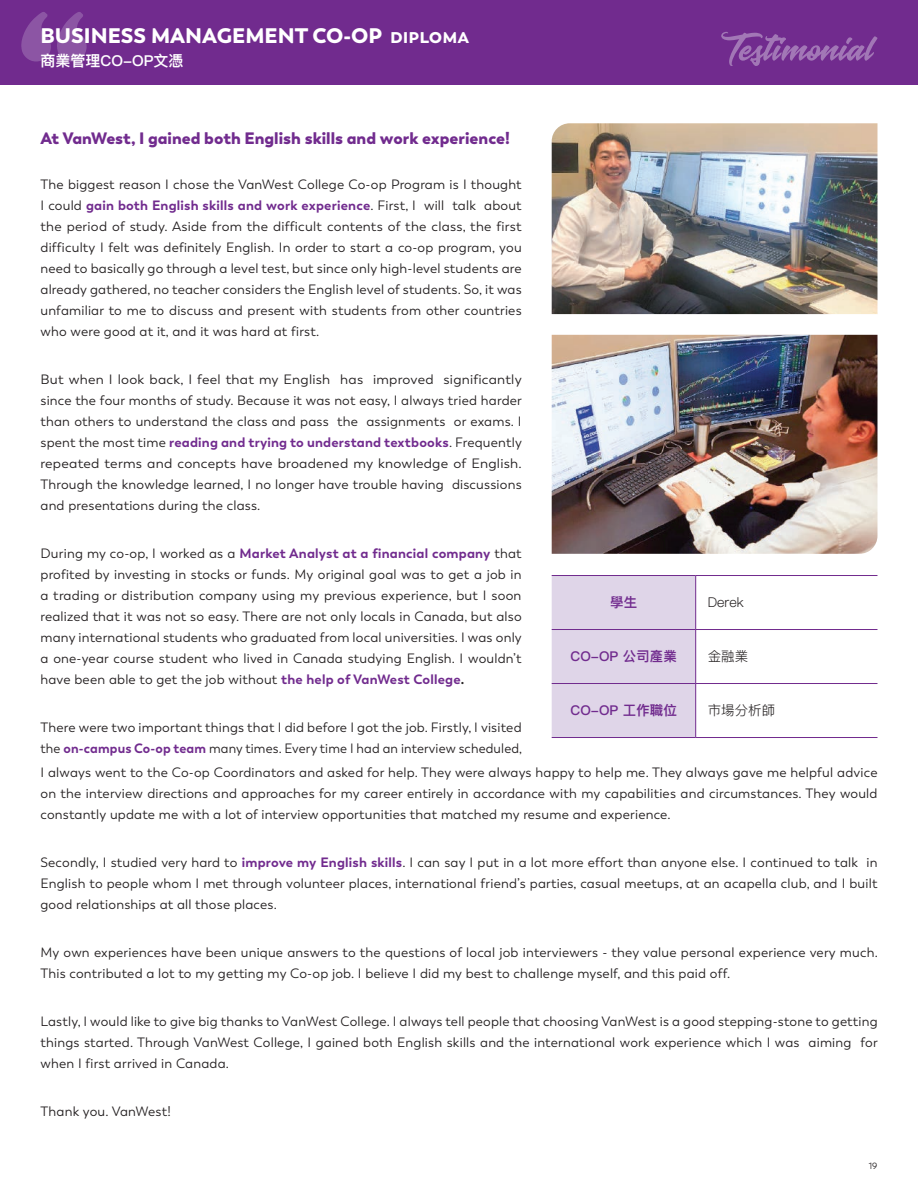
<style>
.page{position:relative;width:918px;height:1188px;background:#fff}
.page>*{position:absolute;margin:0;border:0;box-sizing:border-box;transform-origin:0 0}
.t1{font:900 21px "Boston";color:#fff}
.t2{font:900 16.5px "Boston";color:#712b8e}
.t3{font:15px "Ping Fang SC Heavy";color:#fff}
.t4{font:13.5px/21px "Boston";letter-spacing:.015em;color:#231f20;text-align:justify}
.t5{font:13.5px "Ping Fang SC Heavy";color:#712b8e}
.t6{font:13.5px "Ping Fang SC Regular";color:#231f20}
.t7{font:9px "Boston";color:#231f20}
.s1{font-weight:700}
.s2{font-weight:700;color:#712b8e}
</style>
<div class="page">
<div style="left:0;top:0;width:918px;height:85px;background:#712b8e"></div>
<svg style="left:721px;top:32px;width:157px;height:34px"></svg>
<img style="left:552px;top:335px;width:326px;height:219px">
<img style="left:552px;top:123px;width:326px;height:191px">
<div style="left:552px;top:576px;width:143px;height:161px;background:#dfd5e8"></div>
<hr style="left:552px;top:575px;width:144px;height:1px;background:#712b8e">
<hr style="left:552px;top:629px;width:144px;height:1px;background:#712b8e">
<hr style="left:552px;top:683px;width:144px;height:1px;background:#712b8e">
<hr style="left:552px;top:737px;width:144px;height:1px;background:#712b8e">
<hr style="left:695px;top:576px;width:1px;height:53px;background:#712b8e">
<hr style="left:695px;top:630px;width:1px;height:53px;background:#712b8e">
<hr style="left:695px;top:684px;width:1px;height:53px;background:#712b8e">
<hr style="left:696px;top:575px;width:181px;height:1px;background:#712b8e">
<hr style="left:696px;top:629px;width:181px;height:1px;background:#712b8e">
<hr style="left:696px;top:683px;width:181px;height:1px;background:#712b8e">
<hr style="left:696px;top:737px;width:181px;height:1px;background:#712b8e">
<svg style="left:21px;top:12px;width:66px;height:50px"></svg>
<h1 class="t1" style="left:41px;top:22px;width:430px">BUSINESS MANAGEMENT CO-OP <span class="s1">diploma</span></h1>
<p class="t3" style="left:41px;top:52px;width:145px">商業管理CO-OP文憑</p>
<p class="t2" style="left:40px;top:127px;width:471px">At VanWest, I gained both English skills and work experience!</p>
<p class="t4" style="left:40px;top:174px;width:483px">The biggest reason I chose the VanWest College Co-op Program is I thought I could <span class="s2">gain both English skills and work experience</span>. First, I will talk about the period of study. Aside from the difficult contents of the class, the first difficulty I felt was definitely English. In order to start a co-op program, you need to basically go through a level test, but since only high-level students are already gathered, no teacher considers the English level of students. So, it was unfamiliar to me to discuss and present with students from other countries who were good at it, and it was hard at first.</p>
<p class="t4" style="left:40px;top:369px;width:483px">But when I look back, I feel that my English has improved significantly since the four months of study. Because it was not easy, I always tried harder than others to understand the class and pass the assignments or exams. I spent the most time <span class="s2">reading and trying to understand textbooks</span>. Frequently repeated terms and concepts have broadened my knowledge of English.<br>Through the knowledge learned, I no longer have trouble having discussions and presentations during the class.</p>
<p class="t4" style="left:40px;top:543px;width:483px">During my co-op, I worked as a <span class="s2">Market Analyst at a financial company</span> that profited by investing in stocks or funds. My original goal was to get a job in a trading or distribution company using my previous experience, but I soon realized that it was not so easy. There are not only locals in Canada, but also many international students who graduated from local universities. I was only a one-year course student who lived in Canada studying English. I wouldn’t have been able to get the job without <span class="s2">the help of VanWest College</span><span class="s1">.</span></p>
<p class="t4" style="left:40px;top:717px;width:483px">There were two important things that I did before I got the job. Firstly, I visited the <span class="s2">on-campus Co-op team</span> many times. Every time I had an interview scheduled,</p>
<p class="t4" style="left:40px;top:762px;width:839px">I always went to the Co-op Coordinators and asked for help. They were always happy to help me. They always gave me helpful advice on the interview directions and approaches for my career entirely in accordance with my capabilities and circumstances. They would constantly update me with a lot of interview opportunities that matched my resume and experience.</p>
<p class="t4" style="left:40px;top:852px;width:839px">Secondly, I studied very hard to <span class="s2">improve my English skills</span>. I can say I put in a lot more effort than anyone else. I continued to talk in English to people whom I met through volunteer places, international friend’s parties, casual meetups, at an acapella club, and I built good relationships at all those places.</p>
<p class="t4" style="left:40px;top:942px;width:839px">My own experiences have been unique answers to the questions of local job interviewers - they value personal experience very much.<br>This contributed a lot to my getting my Co-op job. I believe I did my best to challenge myself, and this paid off.</p>
<p class="t4" style="left:40px;top:1011px;width:839px">Lastly, I would like to give big thanks to VanWest College. I always tell people that choosing VanWest is a good stepping-stone to getting things started. Through VanWest College, I gained both English skills and the international work experience which I was aiming for when I first arrived in Canada.</p>
<p class="t4" style="left:40px;top:1101px;width:132px">Thank you. VanWest!</p>
<p class="t5" style="left:610px;top:595px;width:28px">學生</p>
<p class="t6" style="left:708px;top:595px;width:38px">Derek</p>
<p class="t5" style="left:571px;top:649px;width:108px">CO-OP 公司產業</p>
<p class="t6" style="left:708px;top:649px;width:42px">金融業</p>
<p class="t5" style="left:571px;top:703px;width:108px">CO-OP 工作職位</p>
<p class="t6" style="left:708px;top:703px;width:69px">市場分析師</p>
<p class="t7" style="left:869px;top:1160px;width:10px">19</p>
</div>
